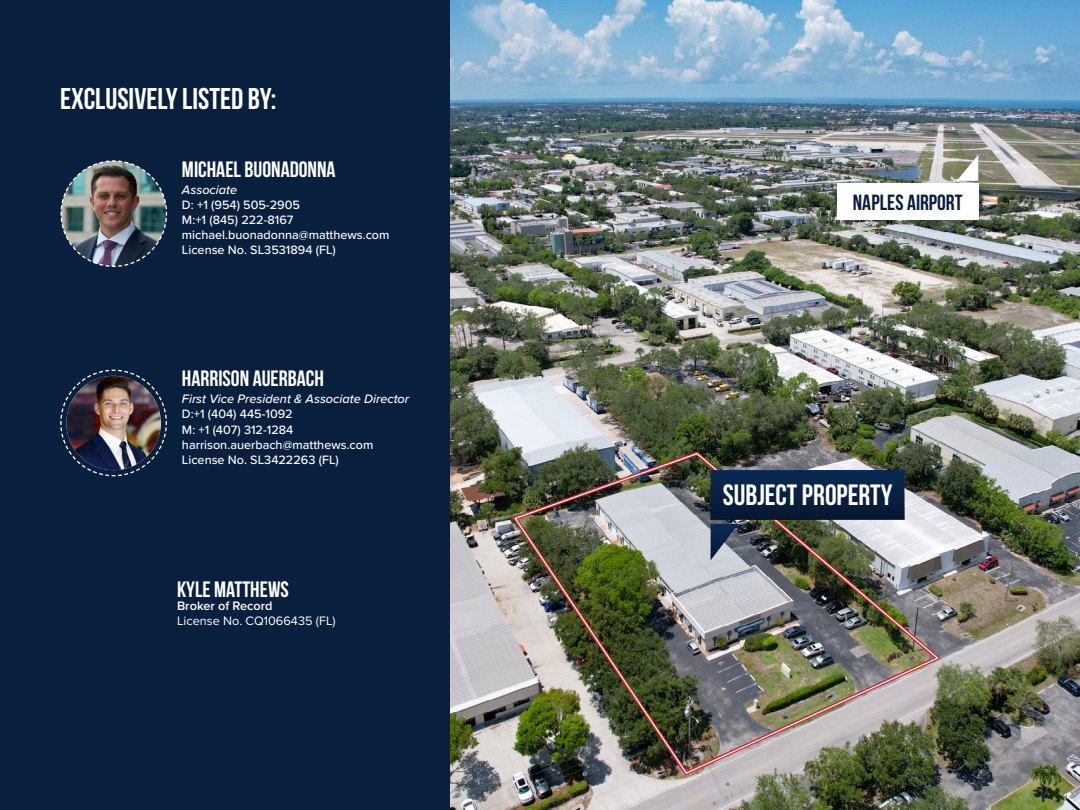
<style>
.page{position:relative;width:1080px;height:810px;background:#fff}
.page>*{position:absolute;margin:0;border:0;box-sizing:border-box;transform-origin:0 0}
.t1{font:700 30px "Bebas Neue";color:#fff}
.t2{font:700 29.38px "Bebas Neue";color:#fff}
.t3{font:700 22.25px "Bebas Neue";color:#fff}
.t4{font:700 22px "Bebas Neue";letter-spacing:.005em;color:#071e3f}
.t5{font:italic 500 12.75px "Proxima Nova";color:#fff}
.t6{font:12.75px "Proxima Nova";color:#fff}
.t7{font:600 12.75px "Proxima Nova";color:#fff}
.t8{font:500 12.62px/15.1px "Proxima Nova";color:#fff}
</style>
<div class="page">
<img style="left:450px;top:0;width:630px;height:810px">
<div style="left:0;top:0;width:450px;height:810px;background:#091f3e"></div>
<svg style="left:1079px;top:155px;width:1px;height:18px"></svg>
<img style="left:509px;top:449px;width:434px;height:329px">
<img style="left:60px;top:160px;width:108px;height:107px">
<img style="left:60px;top:369px;width:107px;height:108px">
<img style="left:513px;top:452px;width:426px;height:323px">
<img style="left:711px;top:520px;width:194px;height:40px">
<div style="left:711px;top:470px;width:194px;height:50px;background:linear-gradient(to bottom,#0a2a56,#06172f)"></div>
<img style="left:837px;top:154px;width:142px;height:66px">
<h1 class="t1" style="left:60px;top:83px;width:218px">EXCLUSIVELY LISTED BY:</h1>
<h3 class="t3" style="left:182px;top:157px;width:155px">MICHAEL BUONADONNA</h3>
<p class="t5" style="left:182px;top:180px;width:57px">Associate</p>
<p class="t8" style="left:182px;top:197px;width:209px">D: +1 (954) 505-2905<br>M:+1 (845) 222-8167 michael.buonadonna@matthews.com<br>License No. SL3531894 (FL)</p>
<h3 class="t3" style="left:182px;top:366px;width:143px">HARRISON AUERBACH</h3>
<p class="t5" style="left:182px;top:390px;width:229px">First Vice President &amp; Associate Director</p>
<p class="t8" style="left:182px;top:406px;width:193px">D:+1 (404) 445-1092<br>M: +1 (407) 312-1284 harrison.auerbach@matthews.com<br>License No. SL3422263 (FL)</p>
<h3 class="t3" style="left:177px;top:577px;width:113px">KYLE MATTHEWS</h3>
<p class="t7" style="left:177px;top:596px;width:97px">Broker of Record</p>
<p class="t6" style="left:177px;top:611px;width:160px">License No. CQ1066435 (FL)</p>
<h3 class="t4" style="left:853px;top:190px;width:111px">NAPLES AIRPORT</h3>
<h2 class="t2" style="left:723px;top:478px;width:171px">SUBJECT PROPERTY</h2>
</div>
